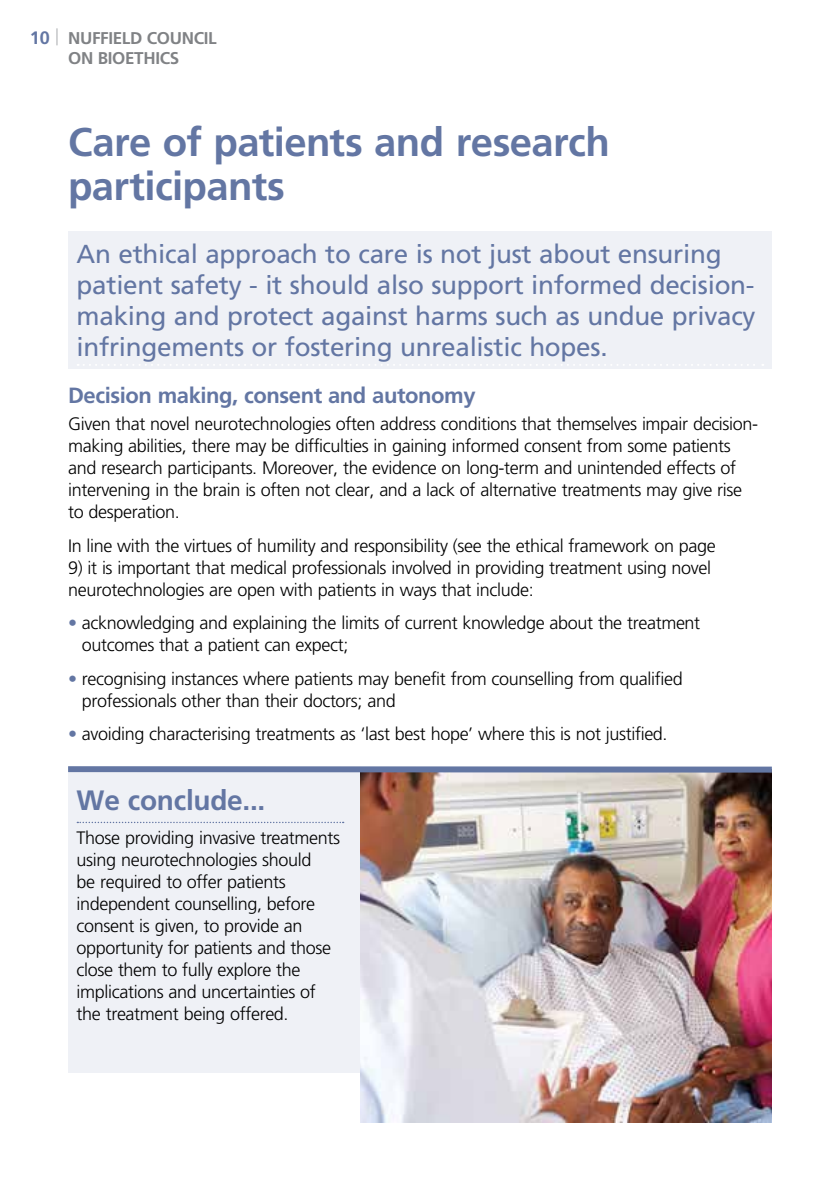
<style>
.page{position:relative;width:840px;height:1191px;background:#fff}
.page>*{position:absolute;margin:0;border:0;box-sizing:border-box;transform-origin:0 0}
.t1{font:700 40px/44px "Frutiger";letter-spacing:-.015em;color:#6376a3}
.t2{font:700 28px "Frutiger";letter-spacing:-.01em;color:#6376a3}
.t3{font:26px/31px "Frutiger";letter-spacing:-.01em;color:#6376a3}
.t4{font:700 22px "Frutiger";letter-spacing:-.02em;color:#6376a3}
.t5{font:300 18px/22px "Frutiger";letter-spacing:-.02em;color:#000}
.t6{font:700 17px/20.4px "Frutiger";letter-spacing:-.02em;color:#808285;text-align:center}
.s1{font-size:18px;color:#6376a3}
.s2{color:#6376a3}
</style>
<div class="page">
<svg style="left:56px;top:28px;width:1px;height:17px"></svg>
<div style="left:68px;top:231px;width:703px;height:138px;background:#eff1f6"></div>
<svg style="left:78px;top:364px;width:685px;height:2px"></svg>
<div style="left:68px;top:772px;width:386px;height:300px;background:#eff1f6"></div>
<svg style="left:77px;top:821px;width:266px;height:2px"></svg>
<img style="left:360px;top:772px;width:411px;height:351px">
<div style="left:68px;top:766px;width:703px;height:6px;background:#6376a3"></div>
<p class="t6" style="left:30px;top:27px;width:188px"><span class="s1">10</span> NUFFIELD COUNCIL<br>ON BIOETHICS</p>
<h1 class="t1" style="left:68px;top:120px;width:543px">Care of patients and research participants</h1>
<h3 class="t3" style="left:77px;top:239px;width:680px">An ethical approach to care is not just about ensuring patient safety - it should also support informed decision&shy;making and protect against harms such as undue privacy infringements or fostering unrealistic hopes.</h3>
<p class="t4" style="left:68px;top:382px;width:409px">Decision making, consent and autonomy</p>
<p class="t5" style="left:68px;top:413px;width:691px">Given that novel neurotechnologies often address conditions that themselves impair decision&shy;making abilities, there may be difficulties in gaining informed consent from some patients and research participants. Moreover, the evidence on long-term and unintended effects of intervening in the brain is often not clear, and a lack of alternative treatments may give rise to desperation.</p>
<p class="t5" style="left:68px;top:534px;width:649px">In line with the virtues of humility and responsibility (see the ethical framework on page</p>
<p class="t5" style="left:68px;top:556px;width:644px">9) it is important that medical professionals involved in providing treatment using novel neurotechnologies are open with patients in ways that include:</p>
<p class="t5" style="left:82px;top:612px;width:619px;text-indent:-14px"><span class="s2">•</span> acknowledging and explaining the limits of current knowledge about the treatment outcomes that a patient can expect;</p>
<p class="t5" style="left:82px;top:667px;width:602px;text-indent:-14px"><span class="s2">•</span> recognising instances where patients may benefit from counselling from qualified professionals other than their doctors; and</p>
<p class="t5" style="left:68px;top:722px;width:600px"><span class="s2">•</span> avoiding characterising treatments as ‘last best hope’ where this is not justified.</p>
<h2 class="t2" style="left:77px;top:784px;width:190px">We conclude...</h2>
<p class="t5" style="left:77px;top:826px;width:265px">Those providing invasive treatments using neurotechnologies should<br>be required to offer patients independent counselling, before consent is given, to provide an opportunity for patients and those close them to fully explore the implications and uncertainties of the treatment being offered.</p>
</div>
